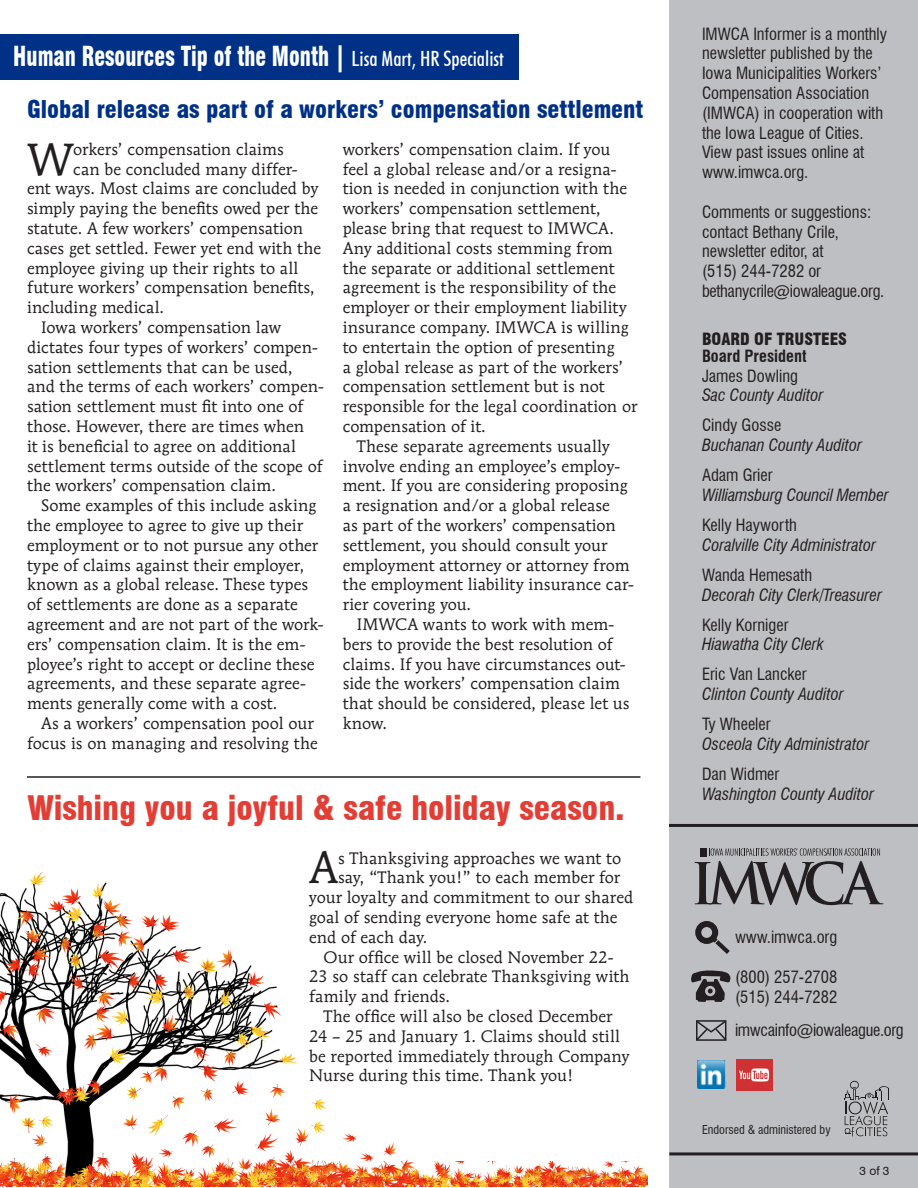
<style>
.page{position:relative;width:918px;height:1188px;background:#fff}
.page>*{position:absolute;margin:0;border:0;box-sizing:border-box;transform-origin:0 0}
.t1{font:44.7px "Mendoza Roman";color:#231f20}
.t2{font:900 condensed 33px "Swiss 721 BT";color:#e23e35}
.t3{font:900 condensed 27px "Swiss 721 BT";color:#fff;scale:.8 1}
.t4{font:900 condensed 24px "Swiss 721 BT";color:#003186}
.t5{font:16.5px/19.8px "Mendoza Roman";letter-spacing:.005em;color:#231f20}
.t6{font:condensed 16.5px/19.8px "Swiss 721 BT";color:#231f20}
.t7{font:italic condensed 16.5px "Swiss 721 BT";color:#231f20}
.t8{font:condensed 16.5px "Swiss 721 BT";letter-spacing:-.02em;color:#231f20}
.t9{font:900 condensed 16.5px "Swiss 721 BT";color:#231f20}
.t10{font:700 condensed 16.5px "Swiss 721 BT";color:#231f20}
.t11{font:condensed 12px "Swiss 721 BT";color:#231f20}
.t12{font:12px "Swiss 721 BT";color:#231f20}
.s1{font-family:"Futura BT";font-weight:500;font-size:21px}
</style>
<div class="page">
<div style="left:669px;top:0;width:249px;height:1188px;background:#bebfc2"></div>
<svg style="left:844px;top:1081px;width:45px;height:55px"></svg>
<svg style="left:695px;top:848px;width:188px;height:57px"></svg>
<img style="left:698px;top:1061px;width:28px;height:27px">
<hr style="left:669px;top:824px;width:249px;height:3px;background:#231f20">
<hr style="left:669px;top:1152px;width:249px;height:3px;background:#231f20">
<div style="left:695px;top:921px;width:23px;height:23px;border:6px solid #231f20;border-radius:50%"></div>
<svg style="left:713px;top:938px;width:17px;height:16px"></svg>
<svg style="left:696px;top:1020px;width:31px;height:21px"></svg>
<svg style="left:691px;top:970px;width:40px;height:32px"></svg>
<div style="left:706px;top:987px;width:8px;height:8px;background:#231f20;border-radius:50%"></div>
<div style="left:705px;top:986px;width:10px;height:10px;border:3px solid #bebfc2;border-radius:50%"></div>
<img style="left:736px;top:1060px;width:37px;height:30px">
<div style="left:0;top:34px;width:519px;height:46px;background:#003186"></div>
<hr style="left:27px;top:776px;width:613px;height:2px;background:#231f20">
<img style="left:0;top:871px;width:419px;height:315px">
<img style="left:419px;top:1161px;width:229px;height:25px">
<p class="t3" style="left:13px;top:40px;width:615px">Human Resources Tip of the Month | <span class="s1">Lisa Mart, HR Specialist</span></p>
<p class="t4" style="left:27px;top:95px;width:618px">Global release as part of a workers’ compensation settlement</p>
<p class="t1" style="left:27px;top:132px;width:48px">W</p>
<p class="t5" style="left:73px;top:139px;width:212px">orkers’ compensation claims</p>
<p class="t5" style="left:343px;top:139px;width:296px">workers’ compensation claim. If you feel a global release and/or a resigna&shy;tion is needed in conjunction with the workers’ compensation settlement, please bring that request to IMWCA.<br>Any additional costs stemming from the separate or additional settlement agreement is the responsibility of the employer or their employment liability insurance company. IMWCA is willing to entertain the option of presenting<br>a global release as part of the workers’ compensation settlement but is not responsible for the legal coordination or compensation of it.</p>
<p class="t5" style="left:343px;top:436px;width:293px;text-indent:14px">These separate agreements usually involve ending an employee’s employ&shy;ment. If you are considering proposing a resignation and/or a global release<br>as part of the workers’ compensation settlement, you should consult your employment attorney or attorney from the employment liability insurance car&shy;rier covering you.</p>
<p class="t5" style="left:343px;top:614px;width:288px;text-indent:14px">IMWCA wants to work with mem&shy;bers to provide the best resolution of claims. If you have circumstances out&shy;side the workers’ compensation claim that should be considered, please let us know.</p>
<p class="t5" style="left:73px;top:159px;width:226px">can be concluded many differ-</p>
<p class="t5" style="left:27px;top:179px;width:293px">ent ways. Most claims are concluded by</p>
<p class="t5" style="left:27px;top:198px;width:293px">simply paying the benefits owed per the</p>
<p class="t5" style="left:27px;top:218px;width:278px">statute. A few workers’ compensation</p>
<p class="t5" style="left:27px;top:238px;width:296px">cases get settled. Fewer yet end with the</p>
<p class="t5" style="left:27px;top:258px;width:273px">employee giving up their rights to all</p>
<p class="t5" style="left:27px;top:278px;width:289px">future workers’ compensation benefits,</p>
<p class="t5" style="left:27px;top:297px;width:139px">including medical.</p>
<p class="t5" style="left:27px;top:317px;width:299px;text-indent:14px">Iowa workers’ compensation law dictates four types of workers’ compen&shy;sation settlements that can be used, and the terms of each workers’ compen&shy;sation settlement must fit into one of those. However, there are times when<br>it is beneficial to agree on additional settlement terms outside of the scope of the workers’ compensation claim.</p>
<p class="t5" style="left:27px;top:495px;width:298px;text-indent:14px">Some examples of this include asking the employee to agree to give up their employment or to not pursue any other type of claims against their employer, known as a global release. These types of settlements are done as a separate agreement and are not part of the work&shy;ers’ compensation claim. It is the em&shy;ployee’s right to accept or decline these agreements, and these separate agree&shy;ments generally come with a cost.</p>
<p class="t5" style="left:27px;top:713px;width:292px;text-align:right">As a workers’ compensation pool our focus is on managing and resolving the</p>
<p class="t2" style="left:27px;top:788px;width:599px">Wishing you a joyful &amp; safe holiday season.</p>
<p class="t1" style="left:309px;top:840px;width:30px">A</p>
<p class="t5" style="left:338px;top:848px;width:284px">s Thanksgiving approaches we want to</p>
<p class="t5" style="left:338px;top:868px;width:284px">say, “Thank you!” to each member for</p>
<p class="t5" style="left:309px;top:887px;width:326px">your loyalty and commitment to our shared</p>
<p class="t5" style="left:309px;top:907px;width:310px">goal of sending everyone home safe at the</p>
<p class="t5" style="left:309px;top:927px;width:120px">end of each day.</p>
<p class="t5" style="left:309px;top:947px;width:322px;text-indent:14px">Our office will be closed November 22-<br>23 so staff can celebrate Thanksgiving with family and friends.</p>
<p class="t5" style="left:309px;top:1006px;width:322px;text-indent:14px">The office will also be closed December 24 – 25 and January 1. Claims should still be reported immediately through Company Nurse during this time. Thank you!</p>
<p class="t6" style="left:702px;top:24px;width:187px">IMWCA Informer is a monthly newsletter published by the<br>Iowa Municipalities Workers’<br>Compensation Association (IMWCA) in cooperation with the Iowa League of Cities.<br>View past issues online at www.imwca.org.</p>
<p class="t6" style="left:702px;top:202px;width:171px">Comments or suggestions: contact Bethany Crile,</p>
<p class="t6" style="left:702px;top:241px;width:123px">newsletter editor, at</p>
<p class="t6" style="left:702px;top:261px;width:121px">(515) 244-7282 or</p>
<p class="t8" style="left:702px;top:281px;width:184px">bethanycrile@iowaleague.org.</p>
<p class="t9" style="left:702px;top:329px;width:146px">BOARD OF TRUSTEES</p>
<p class="t10" style="left:702px;top:346px;width:106px">Board President</p>
<p class="t6" style="left:702px;top:366px;width:97px">James Dowling</p>
<p class="t7" style="left:702px;top:385px;width:123px">Sac County Auditor</p>
<p class="t6" style="left:702px;top:415px;width:81px">Cindy Gosse</p>
<p class="t7" style="left:702px;top:435px;width:162px">Buchanan County Auditor</p>
<p class="t6" style="left:702px;top:465px;width:72px">Adam Grier</p>
<p class="t7" style="left:702px;top:485px;width:188px">Williamsburg Council Member</p>
<p class="t6" style="left:702px;top:515px;width:96px">Kelly Hayworth</p>
<p class="t7" style="left:702px;top:535px;width:176px">Coralville City Administrator</p>
<p class="t6" style="left:702px;top:565px;width:112px">Wanda Hemesath</p>
<p class="t7" style="left:702px;top:585px;width:182px">Decorah City Clerk/Treasurer</p>
<p class="t6" style="left:702px;top:615px;width:88px">Kelly Korniger</p>
<p class="t7" style="left:702px;top:634px;width:123px">Hiawatha City Clerk</p>
<p class="t6" style="left:702px;top:664px;width:106px">Eric Van Lancker</p>
<p class="t7" style="left:702px;top:684px;width:143px">Clinton County Auditor</p>
<p class="t6" style="left:702px;top:714px;width:70px">Ty Wheeler</p>
<p class="t7" style="left:702px;top:734px;width:169px">Osceola City Administrator</p>
<p class="t6" style="left:702px;top:764px;width:79px">Dan Widmer</p>
<p class="t7" style="left:702px;top:784px;width:174px">Washington County Auditor</p>
<p class="t6" style="left:735px;top:928px;width:104px">www.imwca.org</p>
<p class="t6" style="left:735px;top:967px;width:104px">(800) 257-2708</p>
<p class="t6" style="left:735px;top:987px;width:104px">(515) 244-7282</p>
<p class="t8" style="left:735px;top:1020px;width:170px">imwcainfo@iowaleague.org</p>
<p class="t11" style="left:702px;top:1123px;width:130px">Endorsed &amp; administered by</p>
<p class="t12" style="left:860px;top:1163px;width:31px">3 of 3</p>
</div>
